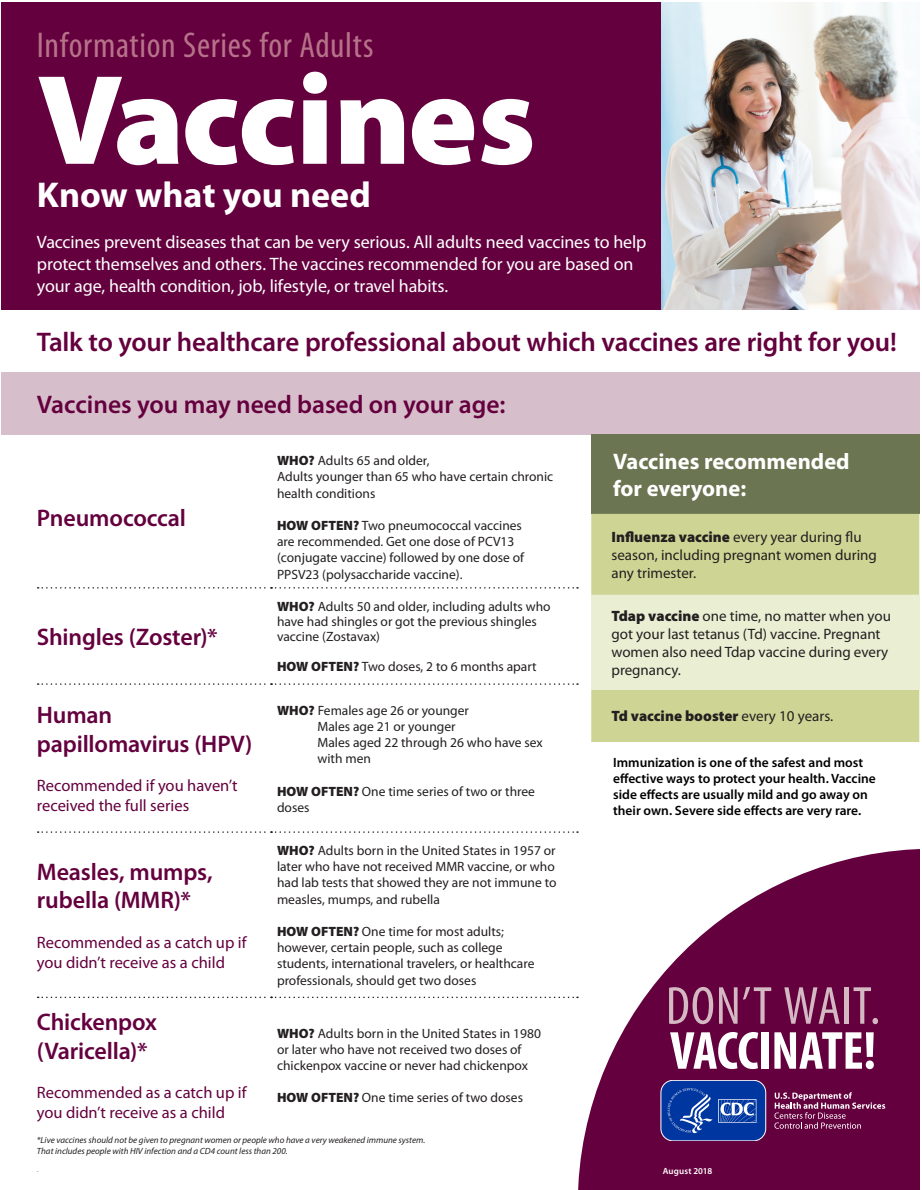
<style>
.page{position:relative;width:922px;height:1190px;background:#fff}
.page>*{position:absolute;margin:0;border:0;box-sizing:border-box;transform-origin:0 0}
.t1{font:900 129px "Myriad Pro";letter-spacing:-.015em;color:#fff}
.t2{font:condensed 54px "Myriad Pro";letter-spacing:.01em;color:#d4b9c3}
.t3{font:700 condensed 54px "Myriad Pro";letter-spacing:-.01em;color:#fff}
.t4{font:condensed 36px "Myriad Pro";letter-spacing:.015em;color:#b67289}
.t5{font:700 36px "Myriad Pro";color:#fff}
.t6{font:600 27px "Myriad Pro";letter-spacing:-.01em;color:#64003e}
.t7{font:600 25.5px "Myriad Pro";color:#64003e}
.t8{font:600 24px/28.8px "Myriad Pro";letter-spacing:-.01em;color:#64003e}
.t9{font:700 22.5px/27px "Myriad Pro";color:#fff}
.t10{font:18px/21.6px "Myriad Pro";letter-spacing:-.01em;color:#fff}
.t11{font:16.5px/19.8px "Myriad Pro";color:#64003e}
.t12{font:15px/18px "Myriad Pro";color:#231f20}
.t13{font:900 15px "Myriad Pro";color:#231f20}
.t14{font:13.5px/16.2px "Myriad Pro";color:#231f20}
.t15{font:600 13.5px/16.2px "Myriad Pro";color:#000}
.t16{font:italic 9px/10.8px "Myriad Pro";color:#231f20}
.t17{font:600 9px "Myriad Pro";letter-spacing:.015em;color:#fff}
.t18{font:9px "Myriad Pro";color:#939598}
.s1{font-weight:900}
.s2{font-weight:400}
</style>
<div class="page">
<div style="left:1px;top:3px;width:661px;height:307px;background:#64003e"></div>
<img style="left:662px;top:3px;width:257px;height:307px">
<div style="left:1px;top:372px;width:918px;height:63px;background:#d6becb"></div>
<div style="left:591px;top:435px;width:328px;height:79px;background:#6c7551"></div>
<svg style="left:38px;top:587px;width:540px;height:2px"></svg>
<svg style="left:38px;top:683px;width:540px;height:2px"></svg>
<svg style="left:38px;top:831px;width:540px;height:2px"></svg>
<svg style="left:38px;top:996px;width:540px;height:2px"></svg>
<div style="left:591px;top:514px;width:328px;height:228px;background:#ced594"></div>
<div style="left:591px;top:595px;width:328px;height:94px;background:#eaefd3"></div>
<svg style="left:578px;top:849px;width:341px;height:341px;fill:#64003e"></svg>
<svg style="left:774px;top:1092px;width:111px;height:37px;background:#802e61"></svg>
<svg style="left:660px;top:1080px;width:106px;height:61px;background:#2550aa"></svg>
<h3 class="t4" style="left:37px;top:26px;width:338px">Information Series for Adults</h3>
<h1 class="t1" style="left:37px;top:47px;width:500px">Vaccines</h1>
<h3 class="t5" style="left:37px;top:175px;width:335px">Know what you need</h3>
<h3 class="t10" style="left:37px;top:232px;width:611px">Vaccines prevent diseases that can be very serious. All adults need vaccines to help protect themselves and others. The vaccines recommended for you are based on your age, health condition, job, lifestyle, or travel habits.</h3>
<h3 class="t6" style="left:37px;top:327px;width:861px">Talk to your healthcare professional about which vaccines are right for you!</h3>
<h3 class="t7" style="left:37px;top:390px;width:470px">Vaccines you may need based on your age:</h3>
<h3 class="t8" style="left:37px;top:504px;width:151px">Pneumococcal</h3>
<h3 class="t8" style="left:37px;top:623px;width:182px">Shingles (Zoster)*</h3>
<h3 class="t8" style="left:37px;top:701px;width:217px">Human papillomavirus (HPV)</h3>
<p class="t11" style="left:37px;top:776px;width:202px">Recommended if you haven’t received the full series</p>
<h3 class="t8" style="left:37px;top:857px;width:177px">Measles, mumps, rubella (MMR)*</h3>
<p class="t11" style="left:37px;top:933px;width:211px">Recommended as a catch up if you didn’t receive as a child</p>
<h3 class="t8" style="left:37px;top:1008px;width:122px">Chickenpox (Varicella)*</h3>
<p class="t11" style="left:37px;top:1083px;width:211px">Recommended as a catch up if you didn’t receive as a child</p>
<p class="t14" style="left:277px;top:453px;width:278px"><span class="s1">WHO?</span> Adults 65 and older,<br>Adults younger than 65 who have certain chronic health conditions</p>
<p class="t14" style="left:277px;top:518px;width:249px"><span class="s1">HOW OFTEN?</span> Two pneumococcal vaccines are recommended. Get one dose of PCV13 (conjugate vaccine) followed by one dose of PPSV23 (polysaccharide vaccine).</p>
<p class="t14" style="left:277px;top:599px;width:275px;line-height:15px"><span class="s1">WHO?</span> Adults 50 and older, including adults who have had shingles or got the previous shingles vaccine (Zostavax)</p>
<p class="t14" style="left:277px;top:659px;width:261px"><span class="s1">HOW OFTEN?</span> Two doses, 2 to 6 months apart</p>
<p class="t14" style="left:317px;top:702px;width:227px;text-indent:-40px"><span class="s1">WHO?</span> Females age 26 or younger<br>Males age 21 or younger<br>Males aged 22 through 26 who have sex with men</p>
<p class="t14" style="left:277px;top:783px;width:259px"><span class="s1">HOW OFTEN?</span> One time series of two or three doses</p>
<p class="t14" style="left:277px;top:842px;width:281px"><span class="s1">WHO?</span> Adults born in the United States in 1957 or later who have not received MMR vaccine, or who had lab tests that showed they are not immune to measles, mumps, and rubella</p>
<p class="t14" style="left:277px;top:923px;width:259px"><span class="s1">HOW OFTEN?</span> One time for most adults; however, certain people, such as college students, international travelers, or healthcare professionals, should get two doses</p>
<p class="t14" style="left:277px;top:1025px;width:265px"><span class="s1">WHO?</span> Adults born in the United States in 1980 or later who have not received two doses of chickenpox vaccine or never had chickenpox</p>
<p class="t14" style="left:277px;top:1090px;width:247px"><span class="s1">HOW OFTEN?</span> One time series of two doses</p>
<p class="t16" style="left:37px;top:1135px;width:390px">*Live vaccines should not be given to pregnant women or people who have a very weakened immune system.<br>That includes people with HIV infection and a CD4 count less than 200.</p>
<p class="t18" style="left:37px;top:1164px;width:3px">.</p>
<h3 class="t9" style="left:613px;top:448px;width:238px">Vaccines recommended for everyone:</h3>
<p class="t12" style="left:611px;top:528px;width:267px"><span class="s1">Influenza vaccine</span> every year during flu season, including pregnant women during any trimester.</p>
<p class="t12" style="left:611px;top:607px;width:281px"><span class="s1">Tdap vaccine</span> one time, no matter when you got your last tetanus (Td) vaccine. Pregnant women also need Tdap vaccine during every pregnancy.</p>
<p class="t13" style="left:611px;top:707px;width:223px">Td vaccine booster <span class="s2">every 10 years.</span></p>
<p class="t15" style="left:613px;top:754px;width:264px">Immunization is one of the safest and most effective ways to protect your health. Vaccine side effects are usually mild and go away on their own. Severe side effects are very rare.</p>
<h2 class="t2" style="left:666px;top:977px;width:216px">DON’T WAIT.</h2>
<h2 class="t3" style="left:670px;top:1021px;width:208px">VACCINATE!</h2>
<p class="t17" style="left:662px;top:1166px;width:51px">August 2018</p>
</div>
